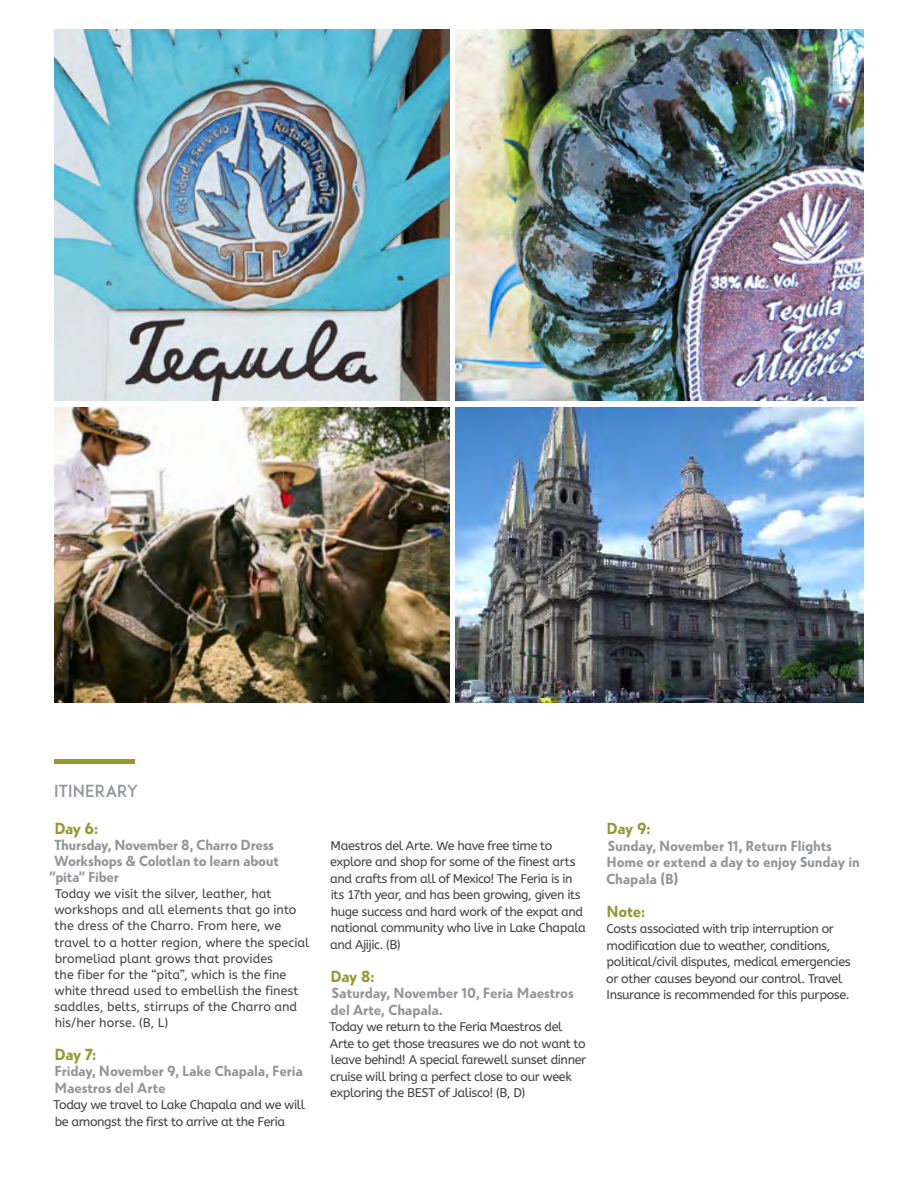
<style>
.page{position:relative;width:918px;height:1188px;background:#fff}
.page>*{position:absolute;margin:0;border:0;box-sizing:border-box;transform-origin:0 0}
.t1{font:700 16.5px "Globe Grotesk Display";letter-spacing:-.025em;color:#979635}
.t2{font:16.5px "ADAM.CGPRO";color:#939598}
.t3{font:700 15px/16.5px "Globe Grotesk Display";letter-spacing:-.015em;color:#939598}
.t4{font:12.6px/16.5px "A Bee Zee";letter-spacing:-.03em;color:#414042}
.t5{font:12.6px/16px "A Bee Zee";color:#414042}
</style>
<div class="page">
<hr style="left:54px;top:759px;width:80px;height:4px;background:#979635">
<img style="left:54px;top:30px;width:396px;height:371px">
<img style="left:455px;top:30px;width:409px;height:371px">
<img style="left:455px;top:407px;width:409px;height:295px">
<img style="left:54px;top:407px;width:396px;height:295px">
<h1 class="t2" style="left:54px;top:781px;width:86px">ITINERARY</h1>
<h1 class="t1" style="left:54px;top:819px;width:45px">Day 6:</h1>
<p class="t3" style="left:54px;top:837px;width:221px">Thursday, November 8, Charro Dress</p>
<p class="t3" style="left:54px;top:853px;width:226px">Workshops &amp; Colotlan to learn about</p>
<p class="t3" style="left:49px;top:869px;width:71px">“pita” Fiber</p>
<p class="t5" style="left:54px;top:886px;width:257px">Today we visit the silver, leather, hat workshops and all elements that go into the dress of the Charro. From here, we travel to a hotter region, where the special bromeliad plant grows that provides<br>the fiber for the “pita”, which is the fine white thread used to embellish the finest saddles, belts, stirrups of the Charro and his/her horse. (B, L)</p>
<h1 class="t1" style="left:54px;top:1044px;width:43px">Day 7:</h1>
<p class="t3" style="left:55px;top:1063px;width:250px">Friday, November 9, Lake Chapala, Feria<br>Maestros del Arte</p>
<p class="t4" style="left:54px;top:1097px;width:253px">Today we travel to Lake Chapala and we will be amongst the first to arrive at the Feria</p>
<p class="t4" style="left:330px;top:837px;width:257px">Maestros del Arte. We have free time to explore and shop for some of the finest arts and crafts from all of Mexico! The Feria is in its 17th year, and has been growing, given its huge success and hard work of the expat and national community who live in Lake Chapala and Ajijic. (B)</p>
<h1 class="t1" style="left:330px;top:966px;width:46px">Day 8:</h1>
<p class="t3" style="left:331px;top:985px;width:245px">Saturday, November 10, Feria Maestros del Arte, Chapala.</p>
<p class="t4" style="left:330px;top:1019px;width:258px">Today we return to the Feria Maestros del Arte to get those treasures we do not want to leave behind! A special farewell sunset dinner cruise will bring a perfect close to our week exploring the BEST of Jalisco! (B, D)</p>
<h1 class="t1" style="left:606px;top:819px;width:46px">Day 9:</h1>
<p class="t3" style="left:606px;top:837px;width:255px">Sunday, November 11, Return Flights<br>Home or extend a day to enjoy Sunday in<br>Chapala (B)</p>
<h1 class="t1" style="left:606px;top:901px;width:40px">Note:</h1>
<p class="t4" style="left:606px;top:921px;width:246px">Costs associated with trip interruption or modification due to weather, conditions, political/civil disputes, medical emergencies or other causes beyond our control. Travel Insurance is recommended for this purpose.</p>
</div>
